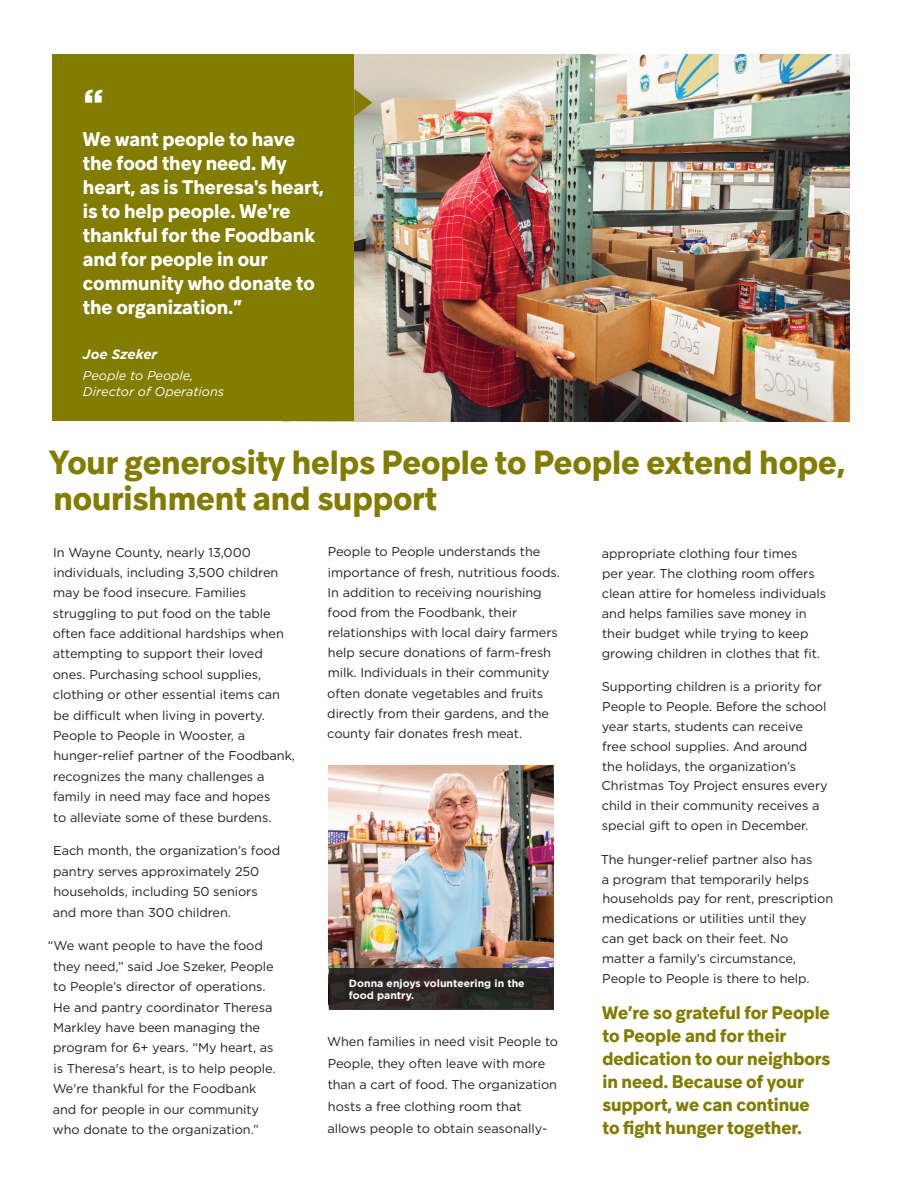
<style>
.page{position:relative;width:918px;height:1188px;background:#fff}
.page>*{position:absolute;margin:0;border:0;box-sizing:border-box;transform-origin:0 0}
.t1{font:900 36px "Gotham";color:#fff}
.t2{font:700 33px/36px "Guillon";letter-spacing:-.005em;color:#827c00}
.t3{font:700 19.5px/24px "Guillon";letter-spacing:-.005em;color:#fff}
.t4{font:700 18px/23px "Guillon";letter-spacing:-.005em;color:#827c00}
.t5{font:italic 700 13.5px "Gotham";color:#fff}
.t6{font:12.75px/20.4px "Gotham";letter-spacing:-.005em;color:#231f20}
.t7{font:italic 12.75px/16.5px "Gotham";color:#fff}
.t8{font:700 10.5px/12px "Gotham";color:#fff}
</style>
<div class="page">
<img style="left:354px;top:54px;width:495px;height:367px">
<div style="left:53px;top:54px;width:301px;height:367px;background:#827c00"></div>
<svg style="left:354px;top:89px;width:18px;height:27px"></svg>
<img style="left:329px;top:766px;width:225px;height:202px">
<div style="left:329px;top:968px;width:225px;height:41px;background:linear-gradient(to bottom,#2a2323,#2f2a28)"></div>
<p class="t1" style="left:84px;top:78px;width:21px">“</p>
<p class="t3" style="left:83px;top:126px;width:243px">We want people to have the food they need. My heart, as is Theresa's heart, is to help people. We're thankful for the Foodbank and for people in our community who donate to the organization.”</p>
<p class="t5" style="left:83px;top:345px;width:76px">Joe Szeker</p>
<p class="t7" style="left:83px;top:367px;width:143px">People to People,<br>Director of Operations</p>
<p class="t2" style="left:49px;top:443px;width:798px">Your generosity helps People to People extend hope, nourishment and support</p>
<p class="t6" style="left:53px;top:542px;width:244px">In Wayne County, nearly 13,000 individuals, including 3,500 children may be food insecure. Families struggling to put food on the table often face additional hardships when attempting to support their loved ones. Purchasing school supplies, clothing or other essential items can be difficult when living in poverty.<br>People to People in Wooster, a hunger-relief partner of the Foodbank, recognizes the many challenges a family in need may face and hopes<br>to alleviate some of these burdens.</p>
<p class="t6" style="left:53px;top:840px;width:229px">Each month, the organization’s food pantry serves approximately 250 households, including 50 seniors and more than 300 children.</p>
<p class="t6" style="left:53px;top:935px;width:225px;text-indent:-5px">“We want people to have the food they need,” said Joe Szeker, People to People’s director of operations.<br>He and pantry coordinator Theresa Markley have been managing the program for 6+ years. “My heart, as is Theresa's heart, is to help people.<br>We're thankful for the Foodbank and for people in our community who donate to the organization.”</p>
<p class="t6" style="left:327px;top:542px;width:234px">People to People understands the importance of fresh, nutritious foods.<br>In addition to receiving nourishing food from the Foodbank, their relationships with local dairy farmers help secure donations of farm-fresh milk. Individuals in their community often donate vegetables and fruits directly from their gardens, and the county fair donates fresh meat.</p>
<p class="t8" style="left:349px;top:977px;width:177px">Donna enjoys volunteering in the food pantry.</p>
<p class="t6" style="left:327px;top:1030px;width:232px;line-height:21.6px">When families in need visit People to People, they often leave with more than a cart of food. The organization hosts a free clothing room that allows people to obtain seasonally-</p>
<p class="t6" style="left:602px;top:543px;width:226px;line-height:20px">appropriate clothing four times<br>per year. The clothing room offers clean attire for homeless individuals and helps families save money in their budget while trying to keep growing children in clothes that fit.</p>
<p class="t6" style="left:602px;top:676px;width:228px;line-height:20px">Supporting children is a priority for People to People. Before the school year starts, students can receive free school supplies. And around the holidays, the organization’s Christmas Toy Project ensures every child in their community receives a special gift to open in December.</p>
<p class="t6" style="left:601px;top:849px;width:234px;line-height:20px">The hunger-relief partner also has<br>a program that temporarily helps households pay for rent, prescription medications or utilities until they<br>can get back on their feet. No<br>matter a family’s circumstance, People to People is there to help.</p>
<p class="t4" style="left:602px;top:1001px;width:230px">We’re so grateful for People to People and for their dedication to our neighbors in need. Because of your support, we can continue to fight hunger together.</p>
</div>
